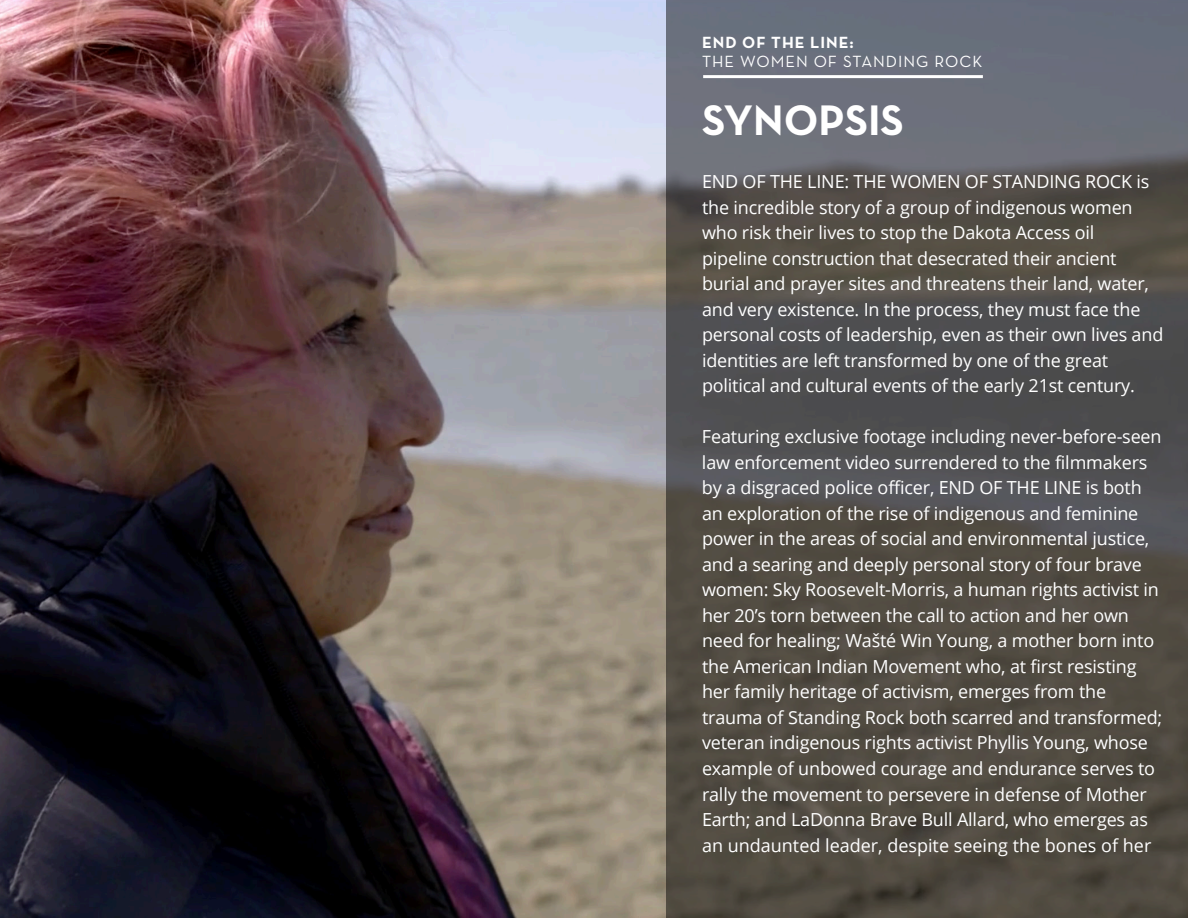
<style>
.page{position:relative;width:1188px;height:918px;background:#fff}
.page>*{position:absolute;margin:0;border:0;box-sizing:border-box;transform-origin:0 0}
.t1{font:700 43.5px "Neutra Text";color:#fff}
.t2{font:18px/25.5px "Open Sans";letter-spacing:-.01em;color:#fff}
.t3{font:16.5px/19.8px "Neutra Text";letter-spacing:.06em;color:#fff}
.s1{font-weight:700}
</style>
<div class="page">
<img style="left:0;top:0;width:666px;height:918px">
<svg style="left:666px;top:0;width:522px;height:918px;background:#555350"></svg>
<hr style="left:703px;top:75px;width:280px;height:3px;background:#fff">
<p class="t3" style="left:702px;top:32px;width:282px"><span class="s1">END OF THE LINE:<br></span>THE WOMEN OF STANDING ROCK</p>
<p class="t1" style="left:702px;top:93px;width:203px">SYNOPSIS</p>
<p class="t2" style="left:702px;top:169px;width:463px">END OF THE LINE: THE WOMEN OF STANDING ROCK is the incredible story of a group of indigenous women who risk their lives to stop the Dakota Access oil pipeline construction that desecrated their ancient burial and prayer sites and threatens their land, water, and very existence. In the process, they must face the personal costs of leadership, even as their own lives and identities are left transformed by one of the great political and cultural events of the early 21st century.</p>
<p class="t2" style="left:702px;top:424px;width:462px">Featuring exclusive footage including never-before-seen law enforcement video surrendered to the filmmakers by a disgraced police officer, END OF THE LINE is both an exploration of the rise of indigenous and feminine power in the areas of social and environmental justice, and a searing and deeply personal story of four brave women: Sky Roosevelt-Morris, a human rights activist in her 20’s torn between the call to action and her own need for healing; Wašté Win Young, a mother born into the American Indian Movement who, at first resisting her family heritage of activism, emerges from the trauma of Standing Rock both scarred and transformed; veteran indigenous rights activist Phyllis Young, whose example of unbowed courage and endurance serves to rally the movement to persevere in defense of Mother Earth; and LaDonna Brave Bull Allard, who emerges as an undaunted leader, despite seeing the bones of her</p>
</div>
